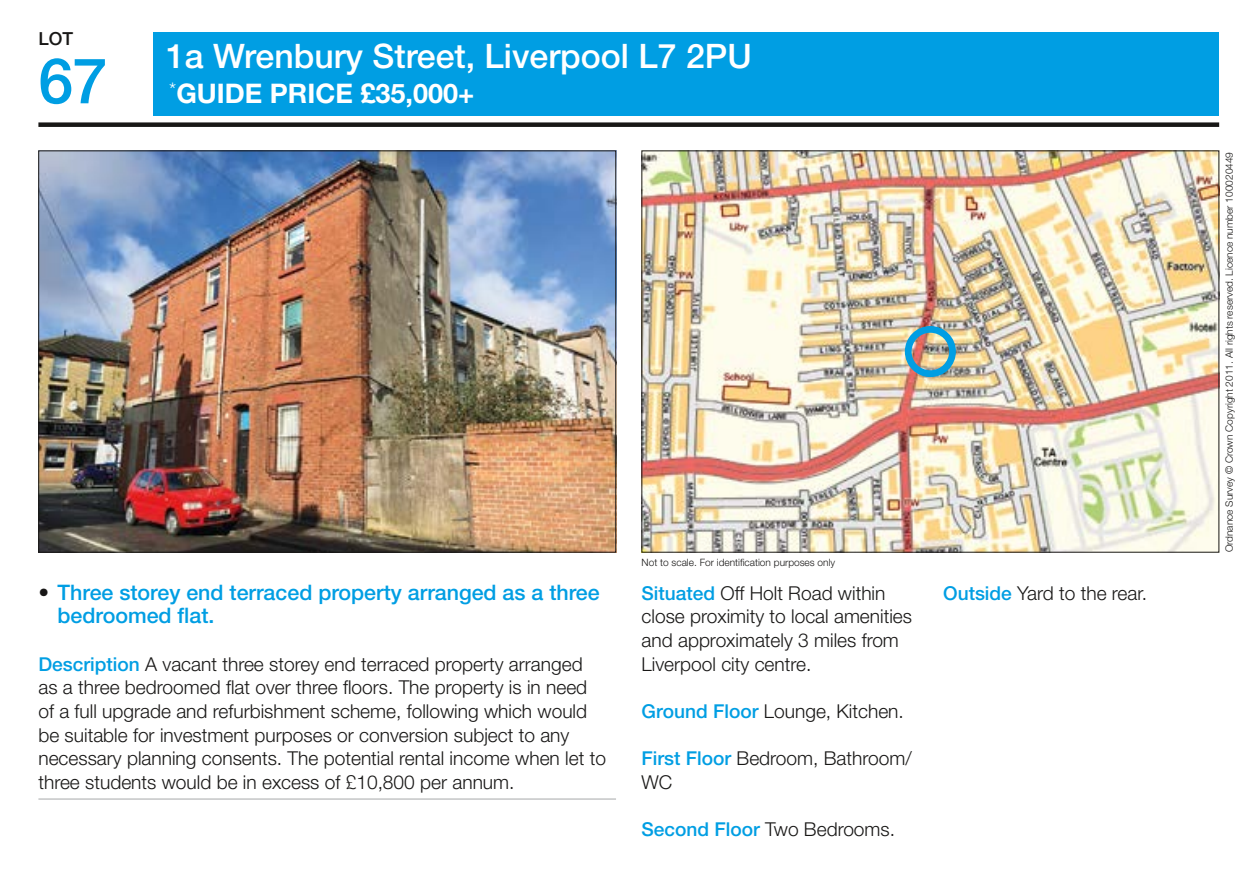
<style>
.page{position:relative;width:1256px;height:881px;background:#fff}
.page>*{position:absolute;margin:0;border:0;box-sizing:border-box;transform-origin:0 0}
.t1{font:500 63px "Helvetica Neue LT Std";color:#009ee3}
.t2{font:500 33.75px "Helvetica Neue LT Std";color:#fff}
.t3{font:700 27px "Helvetica Neue LT Std";color:#fff}
.t4{font:500 21.38px/23.6px "Helvetica Neue LT Std";color:#009ee3}
.t5{font:300 19.12px/23.6px "Helvetica Neue LT Std";color:#181716}
.t6{font:500 18px "Helvetica Neue LT Std";color:#181716}
.t7{font:300 10.12px "Helvetica Neue LT Std";color:#181716}
.s1{color:#181716}
.s2{font-weight:500;color:#009ee3}
</style>
<div class="page">
<div style="left:153px;top:32px;width:1065px;height:84px;background:#009ee3"></div>
<div style="left:38px;top:122px;width:1180px;height:5px;background:#181716"></div>
<img style="left:40px;top:152px;width:574px;height:398px">
<img style="left:643px;top:152px;width:573px;height:398px">
<hr style="left:38px;top:798px;width:578px;height:1px;background:#b1b2b3">
<div style="left:904px;top:326px;width:51px;height:51px;border:7px solid #009ee3;border-radius:50%"></div>
<p class="t6" style="left:38px;top:28px;width:36px">LOT</p>
<h1 class="t1" style="left:38px;top:43px;width:71px">67</h1>
<h2 class="t2" style="left:166px;top:35px;width:587px">1a Wrenbury Street, Liverpool L7 2PU</h2>
<h3 class="t3" style="left:169px;top:77px;width:306px"><sup>*</sup>GUIDE PRICE £35,000+</h3>
<p class="t4" style="left:58px;top:580px;width:543px;text-indent:-19px"><span class="s1">•</span> Three storey end terraced property arranged as a three bedroomed flat.</p>
<p class="t5" style="left:38px;top:651px;width:569px"><span class="s2">Description</span> A vacant three storey end terraced property arranged as a three bedroomed flat over three floors. The property is in need of a full upgrade and refurbishment scheme, following which would be suitable for investment purposes or conversion subject to any necessary planning consents. The potential rental income when let to three students would be in excess of £10,800 per annum.</p>
<p class="t7" style="left:641px;top:556px;width:195px">Not to scale. For identification purposes only</p>
<p class="t5" style="left:641px;top:580px;width:272px"><span class="s2">Situated</span> Off Holt Road within close proximity to local amenities and approximately 3 miles from<br>Liverpool city centre.</p>
<p class="t5" style="left:641px;top:698px;width:264px"><span class="s2">Ground Floor</span> Lounge, Kitchen.</p>
<p class="t5" style="left:641px;top:746px;width:272px"><span class="s2">First Floor</span> Bedroom, Bathroom/<br>WC</p>
<p class="t5" style="left:641px;top:817px;width:255px"><span class="s2">Second Floor</span> Two Bedrooms.</p>
<p class="t5" style="left:942px;top:580px;width:205px"><span class="s2">Outside</span> Yard to the rear.</p>
<p class="t7" style="left:1222px;top:552px;width:402px;rotate:-90deg">Ordnance Survey © Crown Copyright 2011. All rights reserved. Licence number 100020449</p>
</div>
